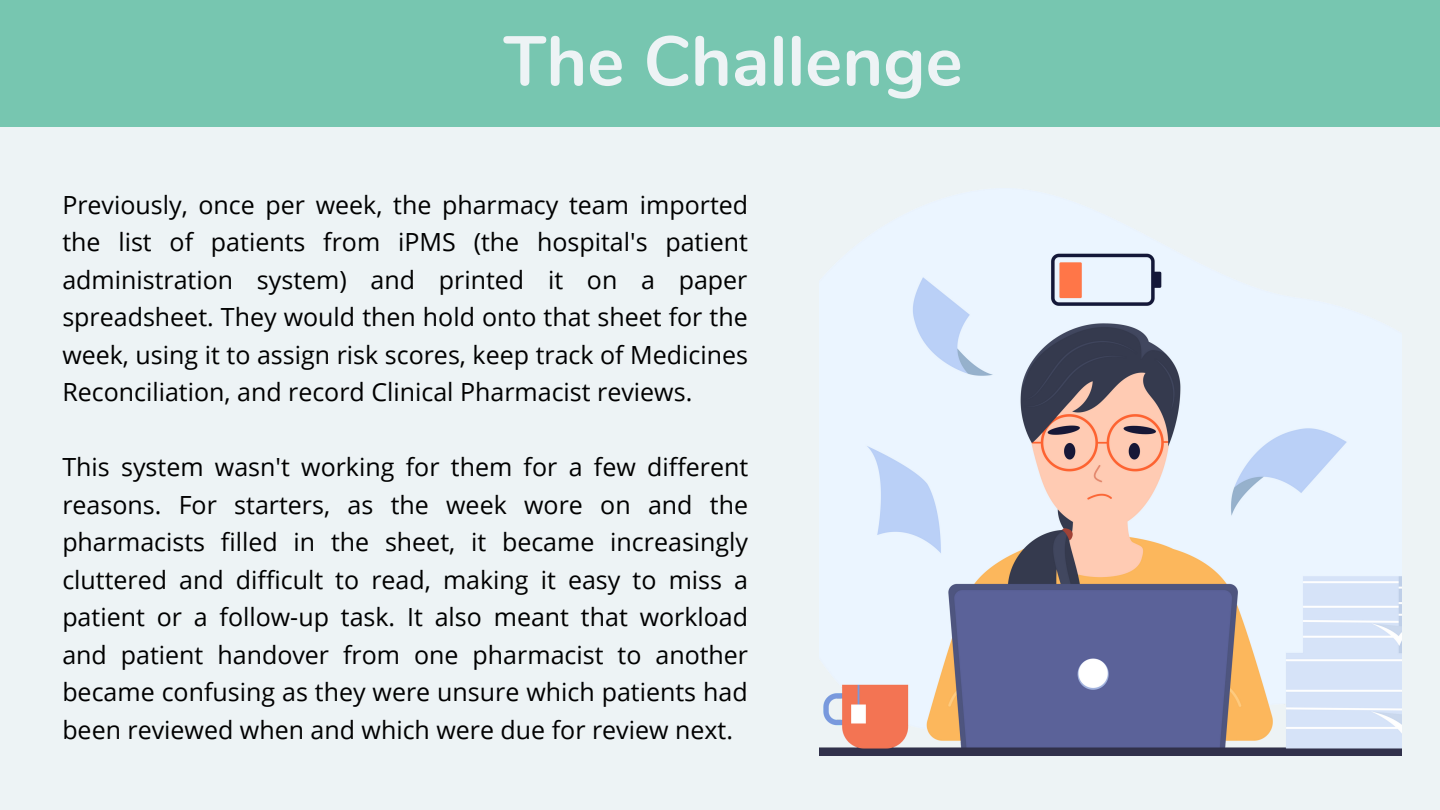
<style>
.page{position:relative;width:1440px;height:810px;background:#edf3f5}
.page>*{position:absolute;margin:0;border:0;box-sizing:border-box;transform-origin:0 0}
.t1{font:700 90px "Nunito";color:#edf3f5}
.t2{font:700 70px "Nunito";color:#edf3f5}
.t3{font:25px/37.5px "Open Sans";color:#000;text-align:justify}
</style>
<div class="page">
<img style="left:819px;top:253px;width:582px;height:502px">
<div style="left:0;top:0;width:1440px;height:127px;background:#77c6b0"></div>
<p class="t1" style="left:425px;top:-1px;width:592px">The Challenge</p>
<p class="t2" style="left:503px;top:15px;width:461px">The Challenge</p>
<p class="t3" style="left:62px;top:185px;width:687px">Previously, once per week, the pharmacy team imported the list of patients from iPMS (the hospital's patient administration system) and printed it on a paper spreadsheet. They would then hold onto that sheet for the week, using it to assign risk scores, keep track of Medicines Reconciliation, and record Clinical Pharmacist reviews.</p>
<p class="t3" style="left:62px;top:448px;width:687px">This system wasn't working for them for a few different reasons. For starters, as the week wore on and the pharmacists filled in the sheet, it became increasingly cluttered and difficult to read, making it easy to miss a patient or a follow-up task. It also meant that workload and patient handover from one pharmacist to another became confusing as they were unsure which patients had been reviewed when and which were due for review next.</p>
</div>
